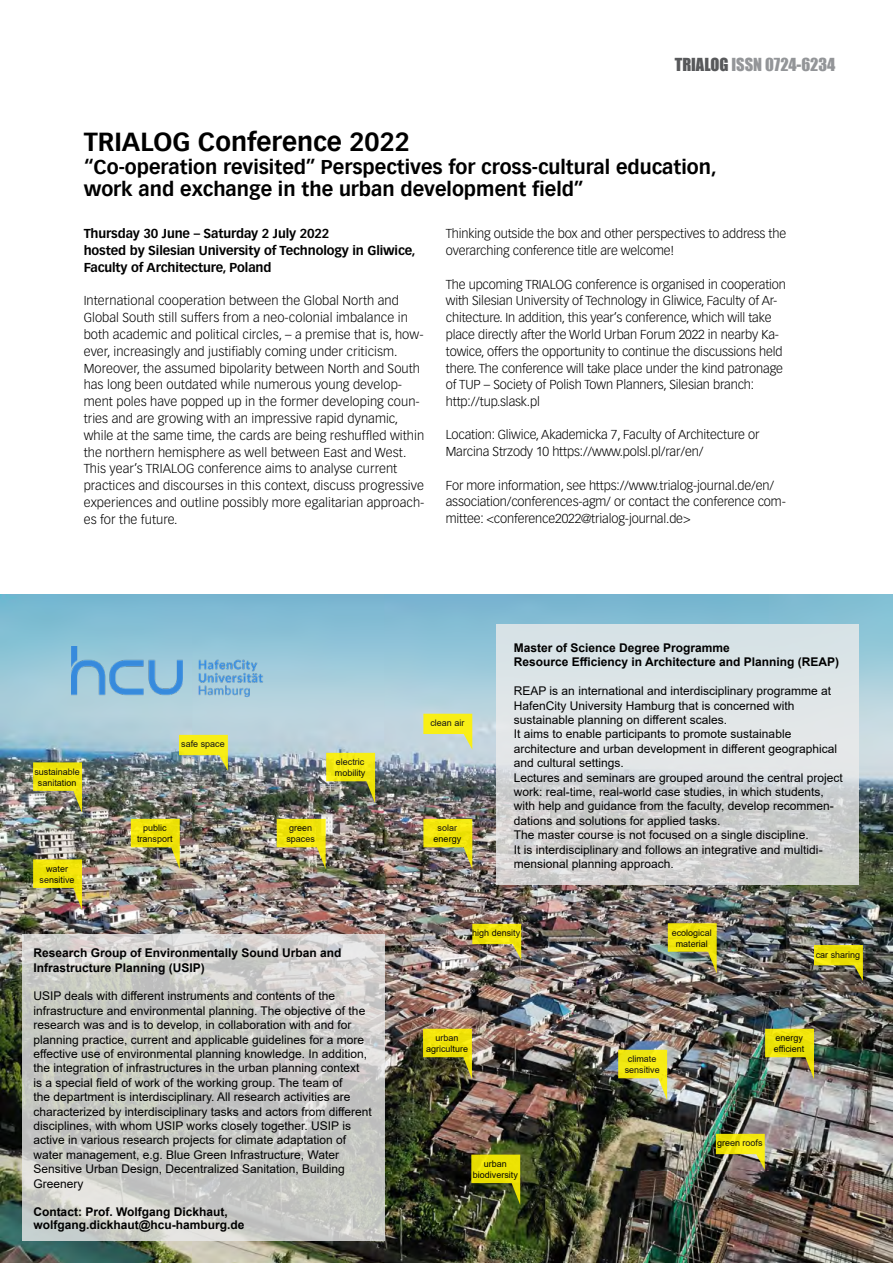
<style>
.page{position:relative;width:893px;height:1263px;background:#fff}
.page>*{position:absolute;margin:0;border:0;box-sizing:border-box;transform-origin:0 0}
.t1{font:700 25.5px "Vectora LT";color:#000}
.t2{font:700 19.5px/22.5px "Vectora LT";color:#000}
.t3{font:16.5px "Impact";color:#939598}
.t4{font:300 12.75px/16.8px "Vectora LT Std";letter-spacing:-.01em;color:#000}
.t5{font:700 12.75px/16.8px "Vectora LT Std";letter-spacing:-.01em;color:#000}
.t6{font:12px/14.4px "Arial";color:#000}
.t7{font:700 12px/14.4px "Arial";color:#000}
.t8{font:9px/10.8px "Arial";color:#000;text-align:center}
.s1{color:#58595b}
</style>
<div class="page">
<img style="left:0;top:594px;width:893px;height:669px">
<img style="left:72px;top:646px;width:223px;height:56px">
<svg style="left:22px;top:935px;width:362px;height:306px;background:#cbccc8"></svg>
<svg style="left:496px;top:624px;width:363px;height:261px;background:#d8dcdd"></svg>
<svg style="left:423px;top:714px;width:49px;height:36px;background:#e3e468"></svg>
<svg style="left:179px;top:735px;width:49px;height:36px;background:#c5c649"></svg>
<svg style="left:814px;top:945px;width:49px;height:36px;background:#b6ad28"></svg>
<svg style="left:716px;top:1134px;width:49px;height:36px;background:#c2b634"></svg>
<svg style="left:472px;top:924px;width:49px;height:36px;background:#c7b835"></svg>
<img style="left:277px;top:819px;width:49px;height:50px">
<img style="left:33px;top:859px;width:49px;height:51px">
<svg style="left:423px;top:1029px;width:49px;height:50px;background:#aba315"></svg>
<svg style="left:471px;top:1154px;width:49px;height:51px;background:#a2a010"></svg>
<svg style="left:765px;top:1029px;width:49px;height:50px;background:#c9c23d"></svg>
<svg style="left:618px;top:1050px;width:49px;height:50px;background:#b6b22e"></svg>
<svg style="left:131px;top:819px;width:49px;height:50px;background:#cac138"></svg>
<svg style="left:423px;top:819px;width:49px;height:50px;background:#bfb533"></svg>
<svg style="left:326px;top:753px;width:49px;height:50px;background:#b8b42f"></svg>
<svg style="left:33px;top:762px;width:49px;height:51px;background:#c6be3a"></svg>
<svg style="left:668px;top:923px;width:49px;height:51px;background:#bfbb38"></svg>
<p class="t3" style="left:675px;top:52px;width:162px"><span class="s1">TRIALOG</span> ISSN 0724-6234</p>
<h1 class="t1" style="left:84px;top:127px;width:328px">TRIALOG Conference 2022</h1>
<h2 class="t2" style="left:84px;top:155px;width:635px">“Co-operation revisited” Perspectives for cross-cultural education, work and exchange in the urban development field”</h2>
<p class="t5" style="left:84px;top:225px;width:333px">Thursday 30 June – Saturday 2 July 2022<br>hosted by Silesian University of Technology in Gliwice,<br>Faculty of Architecture, Poland</p>
<p class="t4" style="left:84px;top:293px;width:342px">International cooperation between the Global North and Global South still suffers from a neo-colonial imbalance in both academic and political circles, – a premise that is, how&shy;ever, increasingly and justifiably coming under criticism.<br>Moreover, the assumed bipolarity between North and South has long been outdated while numerous young develop&shy;ment poles have popped up in the former developing coun&shy;tries and are growing with an impressive rapid dynamic, while at the same time, the cards are being reshuffled within the northern hemisphere as well between East and West.<br>This year’s TRIALOG conference aims to analyse current practices and discourses in this context, discuss progressive experiences and outline possibly more egalitarian approach&shy;es for the future.</p>
<p class="t4" style="left:446px;top:226px;width:342px">Thinking outside the box and other perspectives to address the overarching conference title are welcome!</p>
<p class="t4" style="left:446px;top:276px;width:342px">The upcoming TRIALOG conference is organised in cooperation with Silesian University of Technology in Gliwice, Faculty of Ar&shy;chitecture. In addition, this year’s conference, which will take place directly after the World Urban Forum 2022 in nearby Ka&shy;towice, offers the opportunity to continue the discussions held there. The conference will take place under the kind patronage of TUP – Society of Polish Town Planners, Silesian branch: http://tup.slask.pl</p>
<p class="t4" style="left:446px;top:427px;width:315px">Location: Gliwice, Akademicka 7, Faculty of Architecture or<br>Marcina Strzody 10 https://www.polsl.pl/rar/en/</p>
<p class="t4" style="left:446px;top:477px;width:342px">For more information, see https://www.trialog-journal.de/en/ association/conferences-agm/ or contact the conference com&shy;mittee: &lt;conference2022@trialog-journal.de&gt;</p>
<p class="t8" style="left:181px;top:739px;width:45px">safe space</p>
<p class="t8" style="left:336px;top:757px;width:30px">electric</p>
<p class="t8" style="left:34px;top:766px;width:47px">sustainable</p>
<p class="t8" style="left:335px;top:767px;width:32px">mobility</p>
<p class="t8" style="left:38px;top:777px;width:40px">sanitation</p>
<p class="t8" style="left:430px;top:718px;width:36px">clean air</p>
<p class="t8" style="left:40px;top:863px;width:37px">water sensitive</p>
<p class="t8" style="left:137px;top:823px;width:37px">public transport</p>
<p class="t8" style="left:434px;top:823px;width:29px">solar energy</p>
<p class="t8" style="left:286px;top:823px;width:30px">green spaces</p>
<p class="t7" style="left:514px;top:641px;width:327px">Master of Science Degree Programme<br>Resource Efficiency in Architecture and Planning (REAP)</p>
<p class="t6" style="left:514px;top:684px;width:330px">REAP is an international and interdisciplinary programme at HafenCity University Hamburg that is concerned with sustainable planning on different scales.<br>It aims to enable participants to promote sustainable architecture and urban development in different geographical and cultural settings.<br>Lectures and seminars are grouped around the central project work: real-time, real-world case studies, in which students, with help and guidance from the faculty, develop recommen&shy;dations and solutions for applied tasks.<br>The master course is not focused on a single discipline.<br>It is interdisciplinary and follows an integrative and multidi&shy;mensional planning approach.</p>
<p class="t7" style="left:33px;top:946px;width:310px">Research Group of Environmentally Sound Urban and<br>Infrastructure Planning (USIP)</p>
<p class="t6" style="left:33px;top:989px;width:340px">USIP deals with different instruments and contents of the infrastructure and environmental planning. The objective of the research was and is to develop, in collaboration with and for planning practice, current and applicable guidelines for a more effective use of environmental planning knowledge. In addition, the integration of infrastructures in the urban planning context<br>is a special field of work of the working group. The team of<br>the department is interdisciplinary. All research activities are characterized by interdisciplinary tasks and actors from different disciplines, with whom USIP works closely together. USIP is active in various research projects for climate adaptation of water management, e.g. Blue Green Infrastructure, Water Sensitive Urban Design, Decentralized Sanitation, Building Greenery</p>
<p class="t7" style="left:33px;top:1205px;width:213px;line-height:13.5px">Contact: Prof. Wolfgang Dickhaut, wolfgang.dickhaut@hcu-hamburg.de</p>
<p class="t8" style="left:472px;top:928px;width:49px">high density</p>
<p class="t8" style="left:426px;top:1033px;width:44px">urban agriculture</p>
<p class="t8" style="left:473px;top:1158px;width:47px">urban biodiversity</p>
<p class="t8" style="left:672px;top:927px;width:42px">ecological material</p>
<p class="t8" style="left:816px;top:949px;width:46px">car sharing</p>
<p class="t8" style="left:625px;top:1054px;width:37px">climate sensitive</p>
<p class="t8" style="left:774px;top:1033px;width:32px;text-align:left">energy efficient</p>
<p class="t8" style="left:717px;top:1138px;width:47px">green roofs</p>
</div>
